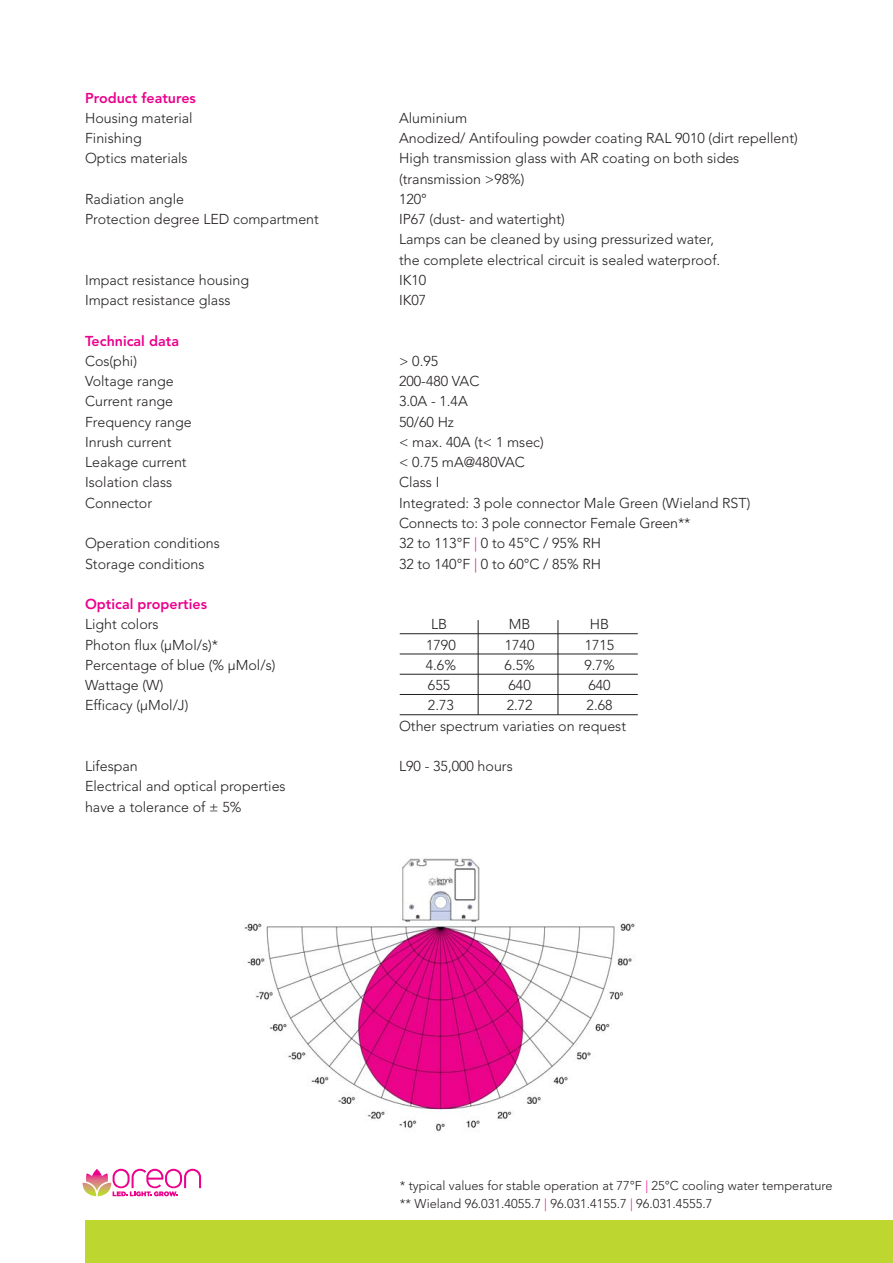
<style>
.page{position:relative;width:893px;height:1263px;background:#fff}
.page>*{position:absolute;margin:0;border:0;box-sizing:border-box;transform-origin:0 0}
.t1{font:300 14.25px/20.2px "Avenir";color:#231f20}
.t2{font:800 14.25px "Avenir";color:#ec008c}
.t3{font:300 12.75px/18px "Avenir";color:#231f20}
.s1{color:#ec008c}
</style>
<div class="page">
<div style="left:85px;top:1220px;width:808px;height:43px;background:#bed730"></div>
<hr style="left:400px;top:633px;width:238px;height:1px;background:#231f20">
<hr style="left:400px;top:654px;width:238px;height:1px;background:#231f20">
<hr style="left:400px;top:674px;width:238px;height:1px;background:#231f20">
<hr style="left:400px;top:694px;width:238px;height:1px;background:#231f20">
<hr style="left:400px;top:714px;width:238px;height:1px;background:#231f20">
<hr style="left:478px;top:620px;width:1px;height:95px;background:#231f20">
<hr style="left:558px;top:620px;width:1px;height:95px;background:#231f20">
<svg style="left:83px;top:1169px;width:118px;height:27px"></svg>
<img style="left:244px;top:858px;width:391px;height:274px">
<p class="t2" style="left:85px;top:92px;width:112px">Product features</p>
<p class="t1" style="left:85px;top:109px;width:109px">Housing material</p>
<p class="t1" style="left:399px;top:109px;width:70px">Aluminium</p>
<p class="t1" style="left:85px;top:129px;width:58px">Finishing</p>
<p class="t1" style="left:399px;top:129px;width:400px">Anodized/ Antifouling powder coating RAL 9010 (dirt repellent)</p>
<p class="t1" style="left:85px;top:150px;width:104px">Optics materials</p>
<p class="t1" style="left:399px;top:150px;width:342px">High transmission glass with AR coating on both sides (transmission &gt;98%)</p>
<p class="t1" style="left:85px;top:190px;width:100px">Radiation angle</p>
<p class="t1" style="left:399px;top:190px;width:29px">120°</p>
<p class="t1" style="left:85px;top:210px;width:235px">Protection degree LED compartment</p>
<p class="t1" style="left:399px;top:210px;width:323px">IP67 (dust- and watertight)<br>Lamps can be cleaned by using pressurized water, the complete electrical circuit is sealed waterproof.</p>
<p class="t1" style="left:85px;top:271px;width:166px">Impact resistance housing</p>
<p class="t1" style="left:399px;top:271px;width:29px">IK10</p>
<p class="t1" style="left:85px;top:291px;width:147px">Impact resistance glass</p>
<p class="t1" style="left:399px;top:291px;width:29px">IK07</p>
<p class="t2" style="left:85px;top:335px;width:95px">Technical data</p>
<p class="t1" style="left:85px;top:352px;width:54px">Cos(phi)</p>
<p class="t1" style="left:399px;top:352px;width:41px">&gt; 0.95</p>
<p class="t1" style="left:85px;top:372px;width:90px">Voltage range</p>
<p class="t1" style="left:399px;top:372px;width:82px">200-480 VAC</p>
<p class="t1" style="left:85px;top:393px;width:90px">Current range</p>
<p class="t1" style="left:399px;top:393px;width:70px">3.0A - 1.4A</p>
<p class="t1" style="left:85px;top:413px;width:108px">Frequency range</p>
<p class="t1" style="left:399px;top:413px;width:56px">50/60 Hz</p>
<p class="t1" style="left:85px;top:433px;width:88px">Inrush current</p>
<p class="t1" style="left:399px;top:433px;width:146px">&lt; max. 40A (t&lt; 1 msec)</p>
<p class="t1" style="left:85px;top:453px;width:103px">Leakage current</p>
<p class="t1" style="left:399px;top:453px;width:127px">&lt; 0.75 mA@480VAC</p>
<p class="t1" style="left:85px;top:474px;width:89px">Isolation class</p>
<p class="t1" style="left:399px;top:474px;width:42px">Class I</p>
<p class="t1" style="left:85px;top:494px;width:69px">Connector</p>
<p class="t1" style="left:399px;top:494px;width:353px">Integrated: 3 pole connector Male Green (Wieland RST)<br>Connects to: 3 pole connector Female Green**</p>
<p class="t1" style="left:85px;top:534px;width:136px">Operation conditions</p>
<p class="t1" style="left:399px;top:534px;width:204px">32 to 113°F <span class="s1">|</span> 0 to 45°C / 95% RH</p>
<p class="t1" style="left:85px;top:555px;width:121px">Storage conditions</p>
<p class="t1" style="left:399px;top:555px;width:204px">32 to 140°F <span class="s1">|</span> 0 to 60°C / 85% RH</p>
<p class="t2" style="left:85px;top:598px;width:123px">Optical properties</p>
<p class="t1" style="left:85px;top:615px;width:75px">Light colors</p>
<p class="t1" style="left:431px;top:615px;width:18px">LB</p>
<p class="t1" style="left:509px;top:615px;width:23px">MB</p>
<p class="t1" style="left:590px;top:615px;width:21px">HB</p>
<p class="t1" style="left:85px;top:636px;width:135px">Photon flux (μMol/s)*</p>
<p class="t1" style="left:426px;top:636px;width:31px">1790</p>
<p class="t1" style="left:505px;top:636px;width:31px">1740</p>
<p class="t1" style="left:585px;top:636px;width:31px">1715</p>
<p class="t1" style="left:85px;top:656px;width:192px">Percentage of blue (% μMol/s)</p>
<p class="t1" style="left:426px;top:656px;width:32px">4.6%</p>
<p class="t1" style="left:505px;top:656px;width:32px">6.5%</p>
<p class="t1" style="left:584px;top:656px;width:32px">9.7%</p>
<p class="t1" style="left:85px;top:676px;width:80px">Wattage (W)</p>
<p class="t1" style="left:428px;top:676px;width:24px">655</p>
<p class="t1" style="left:508px;top:676px;width:24px">640</p>
<p class="t1" style="left:588px;top:676px;width:24px">640</p>
<p class="t1" style="left:85px;top:696px;width:105px">Efficacy (μMol/J)</p>
<p class="t1" style="left:428px;top:696px;width:27px">2.73</p>
<p class="t1" style="left:507px;top:696px;width:27px">2.72</p>
<p class="t1" style="left:399px;top:696px;width:229px;text-indent:188px">2.68<br>Other spectrum variaties on request</p>
<p class="t1" style="left:85px;top:757px;width:54px">Lifespan</p>
<p class="t1" style="left:399px;top:757px;width:115px">L90 - 35,000 hours</p>
<p class="t1" style="left:85px;top:777px;width:202px">Electrical and optical properties have a tolerance of ± 5%</p>
<p class="t3" style="left:400px;top:1178px;width:434px">* typical values for stable operation at 77°F <span class="s1">|</span> 25°C cooling water temperature ** Wieland 96.031.4055.7 <span class="s1">|</span> 96.031.4155.7 <span class="s1">|</span> 96.031.4555.7</p>
</div>
